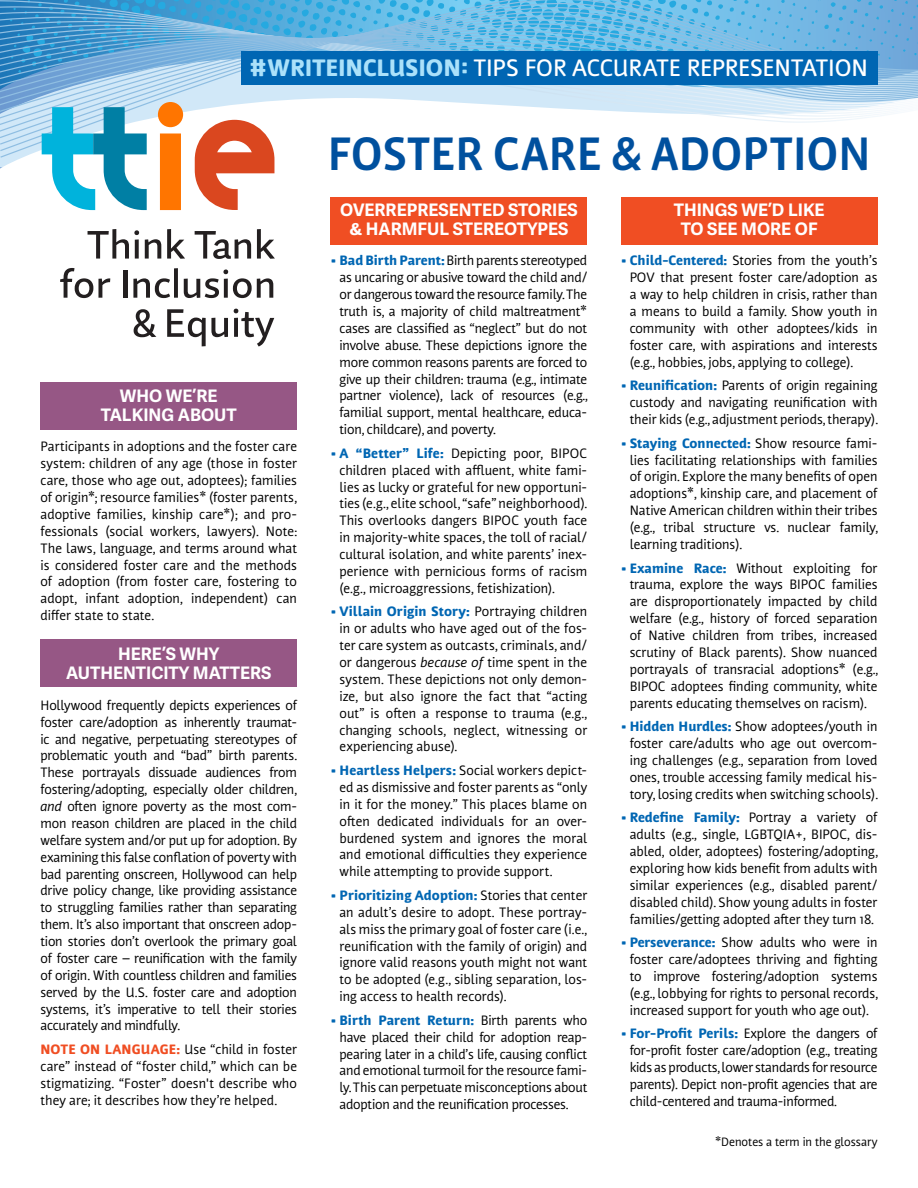
<style>
.page{position:relative;width:918px;height:1188px;background:#fff}
.page>*{position:absolute;margin:0;border:0;box-sizing:border-box;transform-origin:0 0}
.t1{font:500 48.15px "Vista Sans OTCE";letter-spacing:-.02em;color:#00509e}
.t2{font:500 23.7px "Nuvo Pro";letter-spacing:-.005em;color:#fff}
.t3{font:700 17.25px/19.5px "Adelle Sans";color:#fff;text-align:center}
.t4{font:13.5px/16.8px "Nuvo Pro";color:#000;text-align:justify}
.t5{font:12px "Nuvo Pro";color:#000}
.s1{font-weight:800;color:#abe1fa}
.s2{font-style:italic}
.s3{font-weight:800;color:#f04e23}
.s4{font-weight:800;color:#0066b3}
</style>
<div class="page">
<div style="left:331px;top:197px;width:256px;height:47px;background:#f04e23"></div>
<div style="left:621px;top:197px;width:257px;height:47px;background:#f04e23"></div>
<div style="left:40px;top:382px;width:257px;height:48px;background:#965785"></div>
<div style="left:40px;top:640px;width:257px;height:47px;background:#965785"></div>
<svg style="left:0;top:0;width:918px;height:158px"></svg>
<svg style="left:42px;top:107px;width:105px;height:103px"></svg>
<svg style="left:158px;top:102px;width:25px;height:108px"></svg>
<svg style="left:195px;top:120px;width:79px;height:90px"></svg>
<svg style="left:88px;top:229px;width:51px;height:30px"></svg>
<svg style="left:145px;top:239px;width:16px;height:20px"></svg>
<svg style="left:167px;top:229px;width:18px;height:30px"></svg>
<svg style="left:195px;top:231px;width:56px;height:28px"></svg>
<svg style="left:257px;top:229px;width:18px;height:30px"></svg>
<svg style="left:60px;top:268px;width:50px;height:30px"></svg>
<hr style="left:123px;top:270px;width:4px;height:28px;background:#231f20">
<svg style="left:133px;top:278px;width:37px;height:20px"></svg>
<hr style="left:174px;top:268px;width:4px;height:30px;background:#231f20">
<svg style="left:184px;top:270px;width:89px;height:28px"></svg>
<svg style="left:134px;top:309px;width:22px;height:28px"></svg>
<svg style="left:167px;top:309px;width:61px;height:37px"></svg>
<svg style="left:234px;top:309px;width:40px;height:37px"></svg>
<div style="left:241px;top:51px;width:637px;height:34px;background:#0066b3"></div>
<h2 class="t2" style="left:250px;top:52px;width:619px"><span class="s1">#WRITEINCLUSION:</span> TIPS FOR ACCURATE REPRESENTATION</h2>
<p class="t3" style="left:101px;top:386px;width:137px">WHO WE’RE<br>TALKING ABOUT</p>
<p class="t4" style="left:40px;top:438px;width:258px">Participants in adoptions and the foster care system: children of any age (those in foster care, those who age out, adoptees); families of origin*; resource families* (foster parents, adoptive families, kinship care*); and pro&shy;fessionals (social workers, lawyers). Note:<br>The laws, language, and terms around what is considered foster care and the methods of adoption (from foster care, fostering to adopt, infant adoption, independent) can differ state to state.</p>
<p class="t3" style="left:66px;top:644px;width:207px">HERE’S WHY<br>AUTHENTICITY MATTERS</p>
<p class="t4" style="left:40px;top:696px;width:258px">Hollywood frequently depicts experiences of foster care/adoption as inherently traumat&shy;ic and negative, perpetuating stereotypes of problematic youth and “bad” birth parents.<br>These portrayals dissuade audiences from fostering/adopting, especially older children, <span class="s2">and</span> often ignore poverty as the most com&shy;mon reason children are placed in the child welfare system and/or put up for adoption. By examining this false conflation of poverty with bad parenting onscreen, Hollywood can help drive policy change, like providing assistance to struggling families rather than separating them. It’s also important that onscreen adop&shy;tion stories don’t overlook the primary goal of foster care – reunification with the family of origin. With countless children and families served by the U.S. foster care and adoption systems, it’s imperative to tell their stories accurately and mindfully.</p>
<p class="t4" style="left:40px;top:1041px;width:258px"><span class="s3">NOTE ON LANGUAGE:</span> Use “child in foster care” instead of “foster child,” which can be stigmatizing. “Foster” doesn't describe who they are; it describes how they’re helped.</p>
<h1 class="t1" style="left:327px;top:126px;width:546px">FOSTER CARE &amp; ADOPTION</h1>
<p class="t3" style="left:340px;top:200px;width:239px">OVERREPRESENTED STORIES &amp; HARMFUL STEREOTYPES</p>
<p class="t4" style="left:339px;top:252px;width:250px;text-indent:-9px"><span class="s4">• Bad Birth Parent:</span> Birth parents stereotyped as uncaring or abusive toward the child and/ or dangerous toward the resource family. The truth is, a majority of child maltreatment* cases are classified as “neglect” but do not involve abuse. These depictions ignore the more common reasons parents are forced to give up their children: trauma (e.g., intimate partner violence), lack of resources (e.g., familial support, mental healthcare, educa&shy;tion, childcare), and poverty.</p>
<p class="t4" style="left:339px;top:444px;width:249px;text-indent:-9px"><span class="s4">• A “Better” Life:</span> Depicting poor, BIPOC children placed with affluent, white fami&shy;lies as lucky or grateful for new opportuni&shy;ties (e.g., elite school, “safe” neighborhood).<br>This overlooks dangers BIPOC youth face in majority-white spaces, the toll of racial/ cultural isolation, and white parents’ inex&shy;perience with pernicious forms of racism (e.g., microaggressions, fetishization).</p>
<p class="t4" style="left:339px;top:603px;width:249px;text-indent:-9px"><span class="s4">• Villain Origin Story:</span> Portraying children in or adults who have aged out of the fos&shy;ter care system as outcasts, criminals, and/ or dangerous <span class="s2">because of</span> time spent in the system. These depictions not only demon&shy;ize, but also ignore the fact that “acting out” is often a response to trauma (e.g., changing schools, neglect, witnessing or experiencing abuse).</p>
<p class="t4" style="left:339px;top:762px;width:249px;text-indent:-9px"><span class="s4">• Heartless Helpers:</span> Social workers depict&shy;ed as dismissive and foster parents as “only in it for the money.” This places blame on often dedicated individuals for an over&shy;burdened system and ignores the moral and emotional difficulties they experience while attempting to provide support.</p>
<p class="t4" style="left:339px;top:887px;width:249px;text-indent:-9px"><span class="s4">• Prioritizing Adoption:</span> Stories that center an adult’s desire to adopt. These portray&shy;als miss the primary goal of foster care (i.e., reunification with the family of origin) and ignore valid reasons youth might not want to be adopted (e.g., sibling separation, los&shy;ing access to health records).</p>
<p class="t4" style="left:339px;top:1011px;width:249px;text-indent:-9px"><span class="s4">• Birth Parent Return:</span> Birth parents who have placed their child for adoption reap&shy;pearing later in a child’s life, causing conflict and emotional turmoil for the resource fami&shy;ly. This can perpetuate misconceptions about adoption and the reunification processes.</p>
<p class="t3" style="left:674px;top:200px;width:152px">THINGS WE’D LIKE<br>TO SEE MORE OF</p>
<p class="t4" style="left:630px;top:252px;width:249px;text-indent:-9px"><span class="s4">• Child-Centered:</span> Stories from the youth’s POV that present foster care/adoption as a way to help children in crisis, rather than a means to build a family. Show youth in community with other adoptees/kids in foster care, with aspirations and interests (e.g., hobbies, jobs, applying to college).</p>
<p class="t4" style="left:630px;top:377px;width:250px;text-indent:-9px"><span class="s4">• Reunification:</span> Parents of origin regaining custody and navigating reunification with their kids (e.g., adjustment periods, therapy).</p>
<p class="t4" style="left:630px;top:434px;width:250px;text-indent:-9px"><span class="s4">• Staying Connected:</span> Show resource fami&shy;lies facilitating relationships with families of origin. Explore the many benefits of open adoptions*, kinship care, and placement of Native American children within their tribes (e.g., tribal structure vs. nuclear family, learning traditions).</p>
<p class="t4" style="left:630px;top:559px;width:250px;text-indent:-9px"><span class="s4">• Examine Race:</span> Without exploiting for trauma, explore the ways BIPOC families are disproportionately impacted by child welfare (e.g., history of forced separation of Native children from tribes, increased scrutiny of Black parents). Show nuanced portrayals of transracial adoptions* (e.g., BIPOC adoptees finding community, white parents educating themselves on racism).</p>
<p class="t4" style="left:630px;top:718px;width:250px;text-indent:-9px"><span class="s4">• Hidden Hurdles:</span> Show adoptees/youth in foster care/adults who age out overcom&shy;ing challenges (e.g., separation from loved ones, trouble accessing family medical his&shy;tory, losing credits when switching schools).</p>
<p class="t4" style="left:630px;top:809px;width:250px;text-indent:-9px"><span class="s4">• Redefine Family:</span> Portray a variety of adults (e.g., single, LGBTQIA+, BIPOC, dis&shy;abled, older, adoptees) fostering/adopting, exploring how kids benefit from adults with similar experiences (e.g., disabled parent/ disabled child). Show young adults in foster families/getting adopted after they turn 18.</p>
<p class="t4" style="left:630px;top:934px;width:250px;text-indent:-9px"><span class="s4">• Perseverance:</span> Show adults who were in foster care/adoptees thriving and fighting to improve fostering/adoption systems (e.g., lobbying for rights to personal records, increased support for youth who age out).</p>
<p class="t4" style="left:630px;top:1025px;width:249px;text-indent:-9px"><span class="s4">• For-Profit Perils:</span> Explore the dangers of for-profit foster care/adoption (e.g., treating kids as products, lower standards for resource parents). Depict non-profit agencies that are child-centered and trauma-informed.</p>
<p class="t5" style="left:715px;top:1134px;width:164px">*Denotes a term in the glossary</p>
</div>
